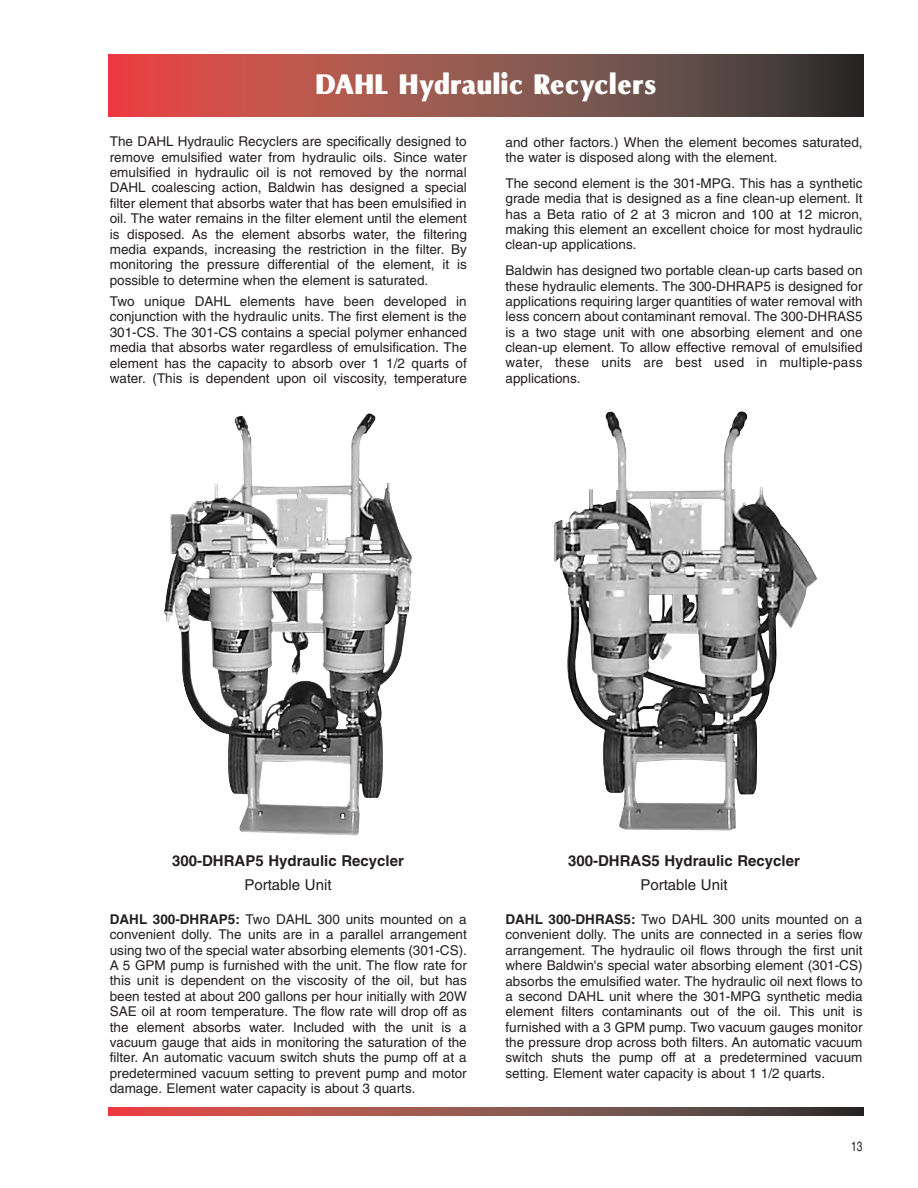
<style>
.page{position:relative;width:918px;height:1188px;background:#fff}
.page>*{position:absolute;margin:0;border:0;box-sizing:border-box;transform-origin:0 0}
.t1{font:900 27px "Omni";color:#fff;scale:.87 1}
.t2{font:700 15px "Helvetica";color:#231f20}
.t3{font:15px "Helvetica";color:#231f20}
.t4{font:13.5px/15.5px "Helvetica";color:#231f20;text-align:justify}
.t5{font:13.5px "Helvetica";color:#231f20;scale:.75 1}
.s1{font-weight:700}
</style>
<div class="page">
<img style="left:576px;top:438px;width:193px;height:365px">
<img style="left:164px;top:413px;width:248px;height:423px">
<svg style="left:108px;top:54px;width:756px;height:63px;background:#8f4e48"></svg>
<svg style="left:108px;top:1107px;width:756px;height:9px;background:#8f4e48"></svg>
<h1 class="t1" style="left:315px;top:69px;width:394px">DAHL Hydraulic Recyclers</h1>
<p class="t4" style="left:110px;top:135px;width:359px">The DAHL Hydraulic Recyclers are specifically designed to remove emulsified water from hydraulic oils. Since water emulsified in hydraulic oil is not removed by the normal DAHL coalescing action, Baldwin has designed a special filter element that absorbs water that has been emulsified in oil. The water remains in the filter element until the element is disposed. As the element absorbs water, the filtering media expands, increasing the restriction in the filter. By monitoring the pressure differential of the element, it is possible to determine when the element is saturated.</p>
<p class="t4" style="left:110px;top:295px;width:359px">Two unique DAHL elements have been developed in conjunction with the hydraulic units. The first element is the 301-CS. The 301-CS contains a special polymer enhanced media that absorbs water regardless of emulsification. The element has the capacity to absorb over 1 1/2 quarts of water. (This is dependent upon oil viscosity, temperature</p>
<p class="t4" style="left:506px;top:135px;width:359px">and other factors.) When the element becomes saturated, the water is disposed along with the element.</p>
<p class="t4" style="left:506px;top:177px;width:359px">The second element is the 301-MPG. This has a synthetic grade media that is designed as a fine clean-up element. It has a Beta ratio of 2 at 3 micron and 100 at 12 micron, making this element an excellent choice for most hydraulic clean-up applications.</p>
<p class="t4" style="left:506px;top:264px;width:359px">Baldwin has designed two portable clean-up carts based on these hydraulic elements. The 300-DHRAP5 is designed for applications requiring larger quantities of water removal with less concern about contaminant removal. The 300-DHRAS5 is a two stage unit with one absorbing element and one clean-up element. To allow effective removal of emulsified water, these units are best used in multiple-pass applications.</p>
<p class="t2" style="left:172px;top:855px;width:233px">300-DHRAP5 Hydraulic Recycler</p>
<p class="t3" style="left:244px;top:879px;width:89px">Portable Unit</p>
<p class="t2" style="left:568px;top:855px;width:233px">300-DHRAS5 Hydraulic Recycler</p>
<p class="t3" style="left:640px;top:879px;width:89px">Portable Unit</p>
<p class="t4" style="left:110px;top:913px;width:359px"><span class="s1">DAHL 300-DHRAP5:</span> Two DAHL 300 units mounted on a convenient dolly. The units are in a parallel arrangement using two of the special water absorbing elements (301-CS).<br>A 5 GPM pump is furnished with the unit. The flow rate for this unit is dependent on the viscosity of the oil, but has been tested at about 200 gallons per hour initially with 20W SAE oil at room temperature. The flow rate will drop off as the element absorbs water. Included with the unit is a vacuum gauge that aids in monitoring the saturation of the filter. An automatic vacuum switch shuts the pump off at a predetermined vacuum setting to prevent pump and motor damage. Element water capacity is about 3 quarts.</p>
<p class="t4" style="left:505px;top:913px;width:359px"><span class="s1">DAHL 300-DHRAS5:</span> Two DAHL 300 units mounted on a convenient dolly. The units are connected in a series flow arrangement. The hydraulic oil flows through the first unit where Baldwin's special water absorbing element (301-CS) absorbs the emulsified water. The hydraulic oil next flows to a second DAHL unit where the 301-MPG synthetic media element filters contaminants out of the oil. This unit is furnished with a 3 GPM pump. Two vacuum gauges monitor the pressure drop across both filters. An automatic vacuum switch shuts the pump off at a predetermined vacuum setting. Element water capacity is about 1 1/2 quarts.</p>
<p class="t5" style="left:851px;top:1142px;width:17px">13</p>
</div>
